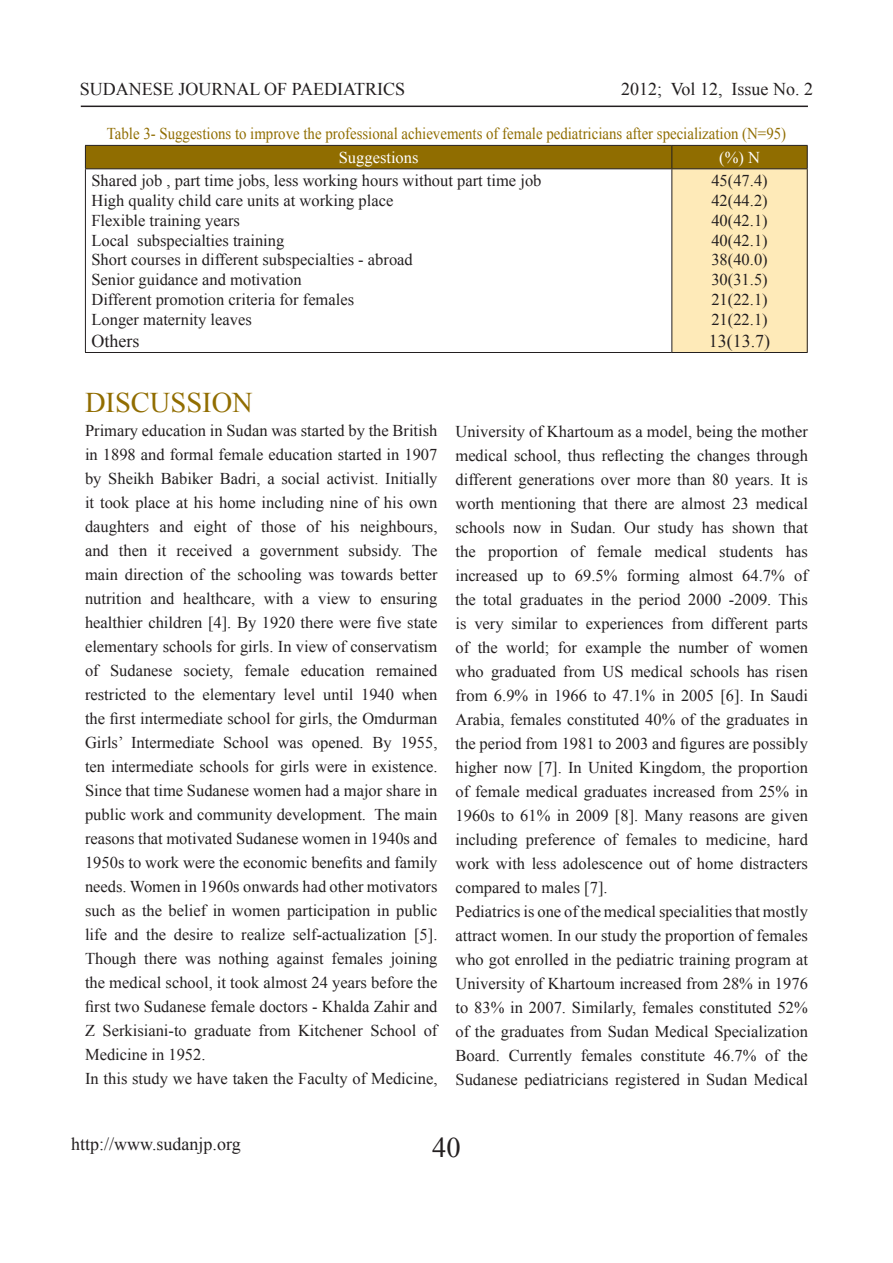
<style>
.page{position:relative;width:893px;height:1263px;background:#fff}
.page>*{position:absolute;margin:0;border:0;box-sizing:border-box;transform-origin:0 0}
.t1{font:28.5px "Times New Roman";color:#916d00}
.t2{font:28.5px "Times New Roman";color:#231f20}
.t3{font:18px "Times New Roman";color:#231f20}
.t4{font:16.5px/24px "Times New Roman";color:#231f20;text-align:justify}
.t5{font:16.5px "Times New Roman";color:#906d00;scale:.9 1}
.t6{font:16.5px "Times New Roman";color:#fff}
</style>
<div class="page">
<hr style="left:81px;top:106px;width:727px;height:1px;background:#231f20">
<div style="left:672px;top:169px;width:135px;height:183px;background:#feeab8"></div>
<div style="left:85px;top:145px;width:723px;height:23px;background:#906d00"></div>
<hr style="left:672px;top:168px;width:136px;height:1px;background:#231f20">
<hr style="left:807px;top:169px;width:1px;height:183px;background:#231f20">
<hr style="left:85px;top:168px;width:587px;height:1px;background:#231f20">
<hr style="left:671px;top:169px;width:1px;height:183px;background:#231f20">
<hr style="left:85px;top:169px;width:1px;height:183px;background:#231f20">
<hr style="left:672px;top:352px;width:136px;height:1px;background:#231f20">
<hr style="left:85px;top:352px;width:587px;height:1px;background:#231f20">
<p class="t3" style="left:80px;top:77px;width:327px">SUDANESE JOURNAL OF PAEDIATRICS</p>
<p class="t3" style="left:621px;top:77px;width:193px">2012; Vol 12, Issue No. 2</p>
<p class="t5" style="left:107px;top:122px;width:756px">Table 3- Suggestions to improve the professional achievements of female pediatricians after specialization (N=95)</p>
<p class="t6" style="left:339px;top:146px;width:81px">Suggestions</p>
<p class="t6" style="left:719px;top:146px;width:42px">)%( N</p>
<p class="t4" style="left:711px;top:168px;width:58px">45(47.4)</p>
<p class="t4" style="left:711px;top:188px;width:58px">42(44.2)</p>
<p class="t4" style="left:711px;top:208px;width:58px">40(42.1)</p>
<p class="t4" style="left:711px;top:228px;width:58px">40(42.1)</p>
<p class="t4" style="left:711px;top:248px;width:58px">38(40.0)</p>
<p class="t4" style="left:711px;top:267px;width:58px">30(31.5)</p>
<p class="t4" style="left:711px;top:287px;width:58px">21(22.1)</p>
<p class="t4" style="left:711px;top:307px;width:58px">21(22.1)</p>
<p class="t3" style="left:709px;top:328px;width:63px">13(13.7)</p>
<p class="t4" style="left:91px;top:171px;width:452px;line-height:19.8px;text-align:left">Shared job , part time jobs, less working hours without part time job High quality child care units at working place<br>Flexible training years<br>Local subspecialties training<br>Short courses in different subspecialties - abroad<br>Senior guidance and motivation<br>Different promotion criteria for females<br>Longer maternity leaves</p>
<p class="t3" style="left:91px;top:328px;width:49px">Others</p>
<p class="t1" style="left:85px;top:383px;width:169px">DISCUSSION</p>
<p class="t4" style="left:85px;top:418px;width:354px">Primary education in Sudan was started by the British in 1898 and formal female education started in 1907 by Sheikh Babiker Badri, a social activist. Initially it took place at his home including nine of his own daughters and eight of those of his neighbours, and then it received a government subsidy. The main direction of the schooling was towards better nutrition and healthcare, with a view to ensuring healthier children [4]. By 1920 there were five state elementary schools for girls. In view of conservatism of Sudanese society, female education remained restricted to the elementary level until 1940 when the first intermediate school for girls, the Omdurman Girls’ Intermediate School was opened. By 1955, ten intermediate schools for girls were in existence.<br>Since that time Sudanese women had a major share in public work and community development. The main reasons that motivated Sudanese women in 1940s and 1950s to work were the economic benefits and family needs. Women in 1960s onwards had other motivators such as the belief in women participation in public life and the desire to realize self-actualization [5].<br>Though there was nothing against females joining the medical school, it took almost 24 years before the first two Sudanese female doctors - Khalda Zahir and Z Serkisiani-to graduate from Kitchener School of Medicine in 1952.</p>
<p class="t4" style="left:85px;top:1066px;width:354px">In this study we have taken the Faculty of Medicine,</p>
<p class="t4" style="left:455px;top:419px;width:354px">University of Khartoum as a model, being the mother medical school, thus reflecting the changes through different generations over more than 80 years. It is worth mentioning that there are almost 23 medical schools now in Sudan. Our study has shown that the proportion of female medical students has increased up to 69.5% forming almost 64.7% of the total graduates in the period 2000 -2009. This is very similar to experiences from different parts of the world; for example the number of women who graduated from US medical schools has risen from 6.9% in 1966 to 47.1% in 2005 [6]. In Saudi Arabia, females constituted 40% of the graduates in the period from 1981 to 2003 and figures are possibly higher now [7]. In United Kingdom, the proportion of female medical graduates increased from 25% in 1960s to 61% in 2009 [8]. Many reasons are given including preference of females to medicine, hard work with less adolescence out of home distracters compared to males [7].</p>
<p class="t4" style="left:455px;top:899px;width:354px">Pediatrics is one of the medical specialities that mostly attract women. In our study the proportion of females who got enrolled in the pediatric training program at University of Khartoum increased from 28% in 1976 to 83% in 2007. Similarly, females constituted 52% of the graduates from Sudan Medical Specialization Board. Currently females constitute 46.7% of the Sudanese pediatricians registered in Sudan Medical</p>
<p class="t3" style="left:71px;top:1132px;width:171px">http://www.sudanjp.org</p>
<h1 class="t2" style="left:432px;top:1128px;width:30px">40</h1>
</div>
